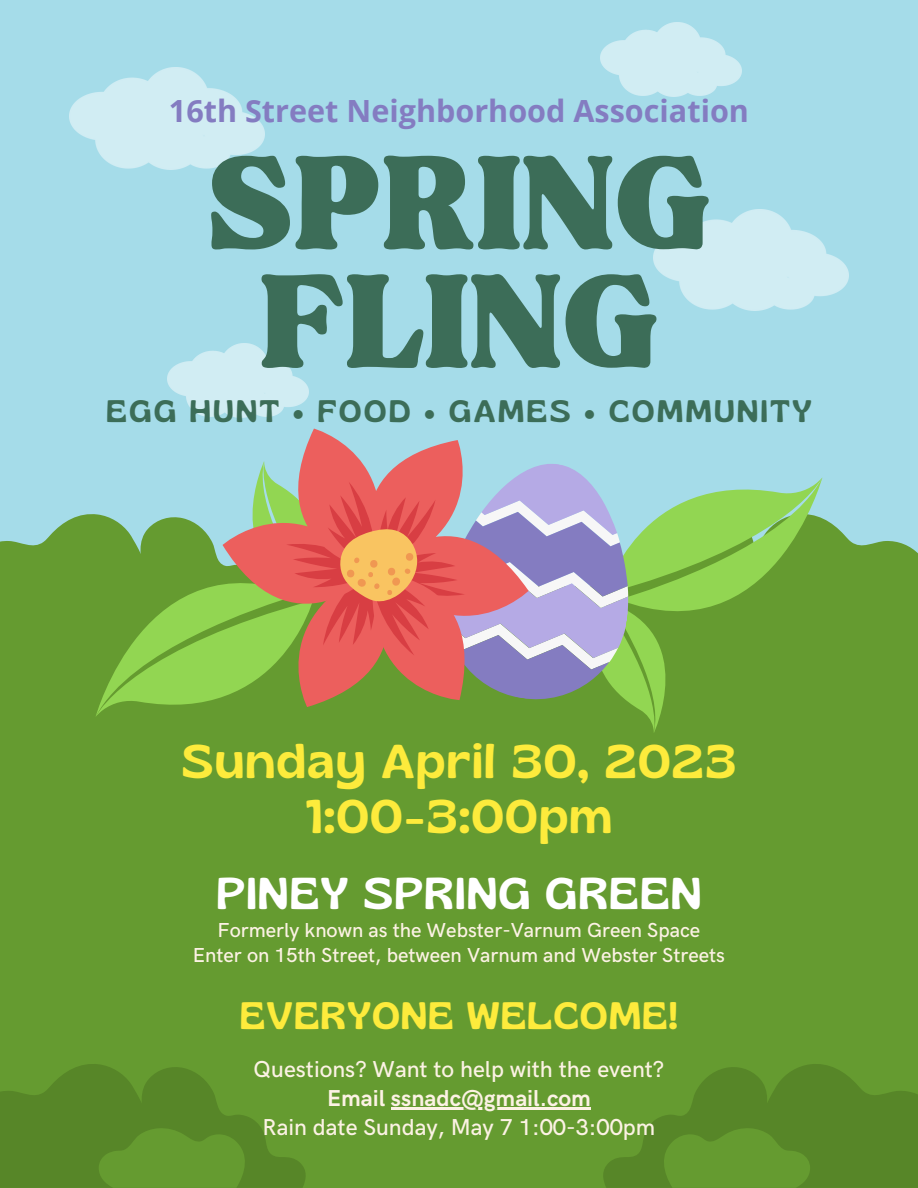
<style>
.page{position:relative;width:918px;height:1188px;background:#a5dce9}
.page>*{position:absolute;margin:0;border:0;box-sizing:border-box;transform-origin:0 0}
.t1{font:182.85px "TAN Tangkiwood Display";color:#3c6d58}
.t2{font:47.25px/54.4px "Gliker";letter-spacing:.04em;color:#fdeb3c;text-align:center}
.t3{font:44.4px "Gliker";letter-spacing:.04em;color:#fff}
.t4{font:38.1px "Gliker";letter-spacing:.04em;color:#fdeb3c}
.t5{font:31.05px "Gliker";letter-spacing:.09em;color:#3c6d58}
.t6{font:700 30.6px "Open Sans";color:#847cc1}
.t7{font:500 23.1px "HK Grotesk";color:#fcf2e4}
.t8{font:700 23.1px "HK Grotesk";color:#fcf2e4}
.t9{font:500 20.25px/25.5px "HK Grotesk";color:#fcf2e4;text-align:center}
</style>
<div class="page">
<div style="left:0;top:586px;width:918px;height:602px;background:#659b30"></div>
<img style="left:167px;top:344px;width:142px;height:74px">
<img style="left:600px;top:22px;width:142px;height:75px">
<img style="left:654px;top:209px;width:194px;height:102px">
<img style="left:70px;top:68px;width:194px;height:101px">
<svg style="left:0;top:429px;width:918px;height:303px"></svg>
<svg style="left:0;top:1064px;width:306px;height:124px"></svg>
<svg style="left:603px;top:1064px;width:315px;height:124px"></svg>
<hr style="left:391px;top:1107px;width:200px;height:2px;background:#fcf2e4">
<h3 class="t6" style="left:169px;top:89px;width:582px">16th Street Neighborhood Association</h3>
<h1 class="t1" style="left:207px;top:135px;width:505px">SPRING</h1>
<h1 class="t1" style="left:260px;top:254px;width:400px">FLING</h1>
<h3 class="t5" style="left:106px;top:392px;width:707px">EGG HUNT • FOOD • GAMES • COMMUNITY</h3>
<h2 class="t2" style="left:182px;top:734px;width:555px">Sunday April 30, 2023<br>1:00-3:00pm</h2>
<h3 class="t3" style="left:217px;top:866px;width:486px">PINEY SPRING GREEN</h3>
<p class="t9" style="left:193px;top:918px;width:534px">Formerly known as the Webster-Varnum Green Space<br>Enter on 15th Street, between Varnum and Webster Streets</p>
<h3 class="t4" style="left:240px;top:992px;width:439px">EVERYONE WELCOME!</h3>
<p class="t7" style="left:254px;top:1056px;width:412px">Questions? Want to help with the event?</p>
<p class="t8" style="left:327px;top:1085px;width:265px">Email ssnadc@gmail.com</p>
<p class="t7" style="left:263px;top:1114px;width:394px">Rain date Sunday, May 7 1:00-3:00pm</p>
</div>
